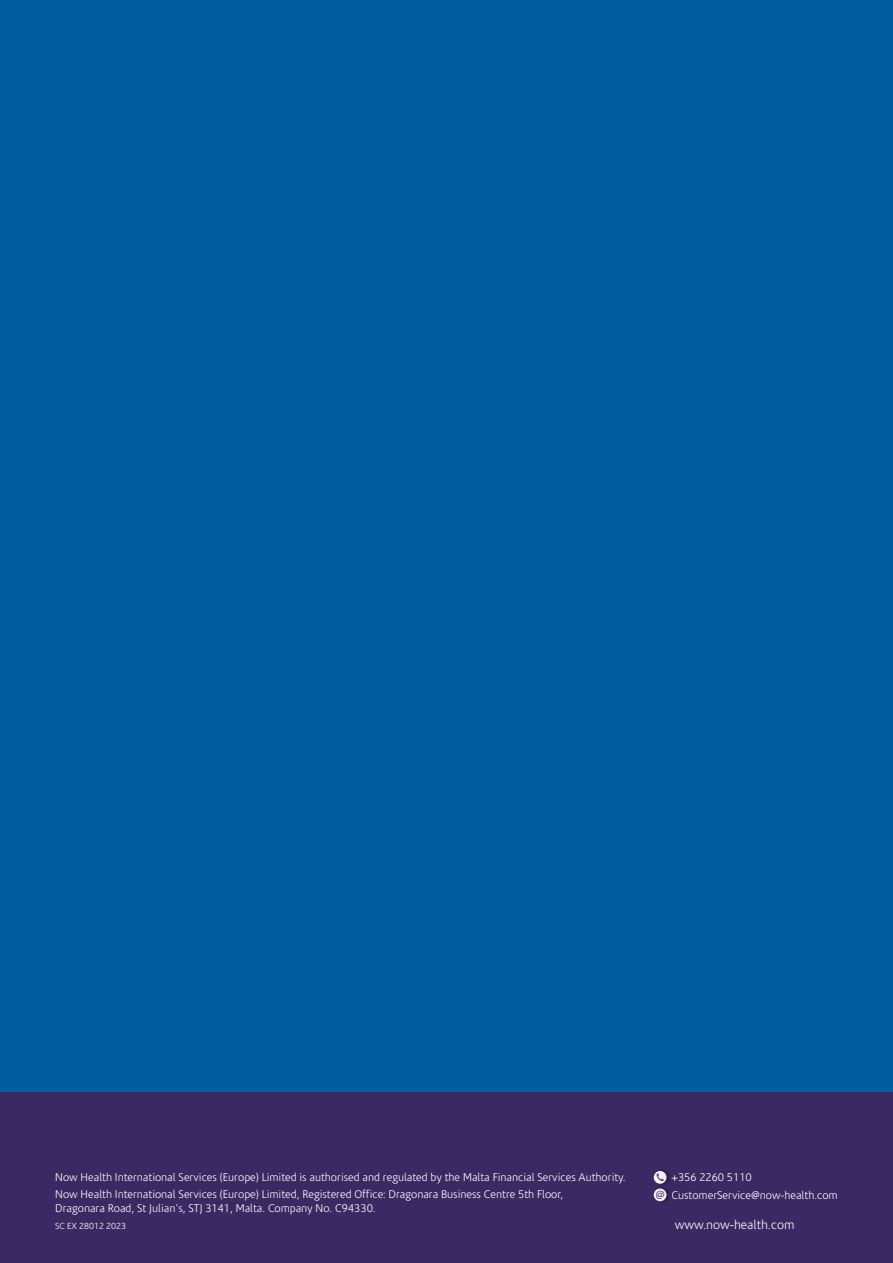
<style>
.page{position:relative;width:893px;height:1263px;background:#005e9e}
.page>*{position:absolute;margin:0;border:0;box-sizing:border-box;transform-origin:0 0}
.t1{font:300 12.75px "Corisande";color:#fff}
.t2{font:300 11.25px/17.7px "Corisande";color:#fff}
.t3{font:300 9px "Corisande";color:#fff}
.s1{font-weight:400;font-size:12px;color:#5c4f80}
</style>
<div class="page">
<div style="left:0;top:1093px;width:893px;height:170px;background:#3b2963"></div>
<img style="left:659px;top:1170px;width:10px;height:32px">
<svg style="left:654px;top:1171px;width:12px;height:30px"></svg>
<p class="t2" style="left:55px;top:1168px;width:572px">Now Health International Services (Europe) Limited is authorised and regulated by the Malta Financial Services Authority.<br>Now Health International Services (Europe) Limited, Registered Office: Dragonara Business Centre 5th Floor,</p>
<p class="t2" style="left:55px;top:1200px;width:322px">Dragonara Road, St Julian's, STJ 3141, Malta. Company No. C94330.</p>
<p class="t3" style="left:55px;top:1221px;width:72px">SC EX 28012 2023</p>
<p class="t2" style="left:655px;top:1168px;width:184px;text-indent:16px">+356 2260 5110<br><span class="s1">@</span> CustomerService@now-health.com</p>
<p class="t1" style="left:675px;top:1218px;width:121px">www.now-health.com</p>
</div>
